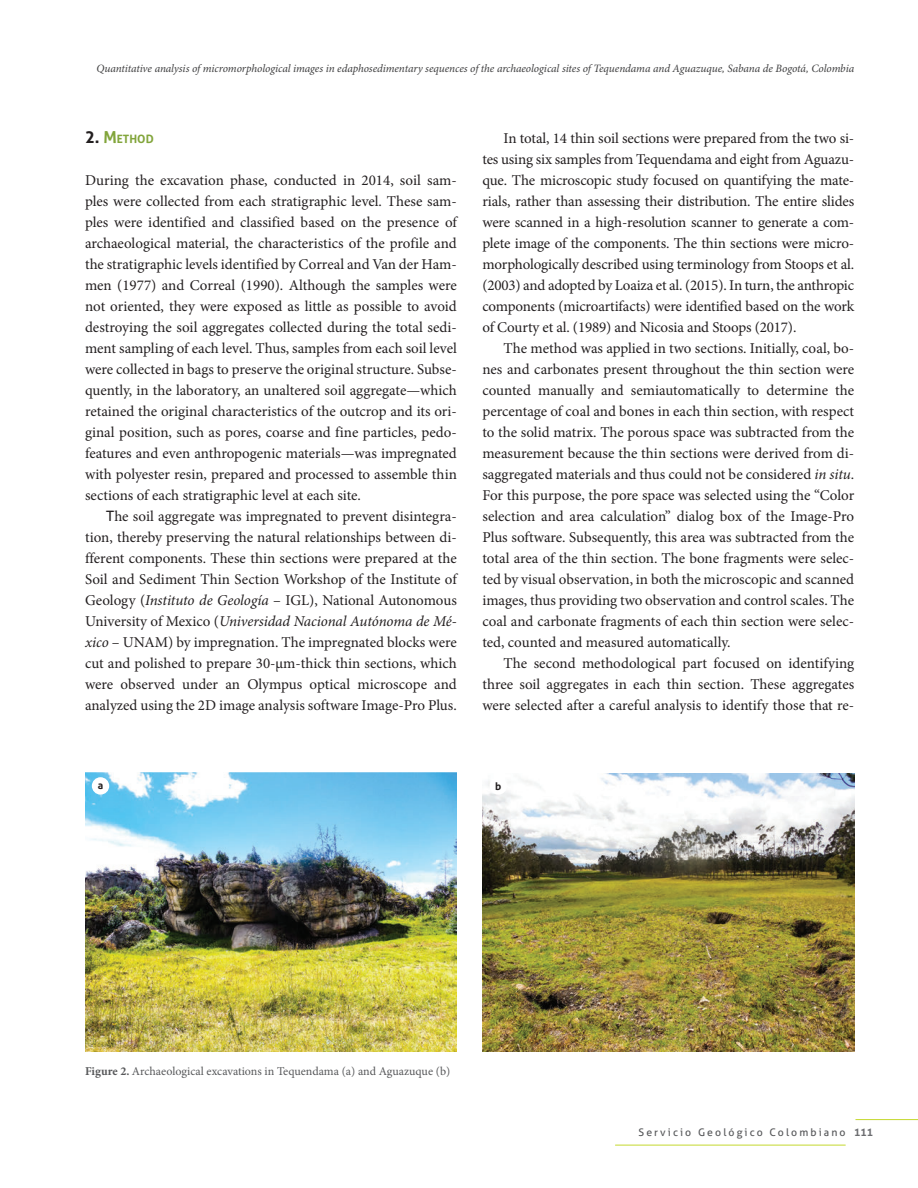
<style>
.page{position:relative;width:918px;height:1188px;background:#fff}
.page>*{position:absolute;margin:0;border:0;box-sizing:border-box;transform-origin:0 0}
._08_Caja_de_texto_co{font:15px/21px "Minion Pro";letter-spacing:-.005em;color:#231f20;text-align:justify}
._09_Caja_de_texto_pr{font:15px/21px "Minion Pro";color:#231f20;text-align:justify}
.t1{font:12px "Minion Pro";color:#57585a}
._11_Subtítulo{font:700 11.55px "Aller";color:#82a53b}
.t2{font:italic 11.25px "Minion Pro";letter-spacing:-.005em;color:#3e3e3f}
.t3{font:10.5px "Aller";letter-spacing:.2em;color:#57585a}
._08_Caja_de_texto_co-2{font:700 10.5px "Aller";color:#231f20}
.s1{font-size:16.5px;color:#231f20}
.s2{font-size:16.5px}
.s3{font-family:"Calibri";font-size:16.5px}
.s4{font-style:italic}
.s5{font-weight:700}
.s6{font-weight:700;color:#6c6d70}
</style>
<div class="page">
<hr style="left:855px;top:1119px;width:63px;height:1px;background:#c4d82d">
<hr style="left:615px;top:1145px;width:230px;height:1px;background:#c4d82d">
<img style="left:85px;top:773px;width:372px;height:279px">
<img style="left:482px;top:773px;width:372px;height:279px">
<div style="left:92px;top:777px;width:17px;height:18px;background:#fff;border-radius:50%"></div>
<div style="left:490px;top:777px;width:17px;height:18px;background:#fff;border-radius:50%"></div>
<p class="t2" style="left:96px;top:61px;width:759px">Quantitative analysis of micromorphological images in edaphosedimentary sequences of the archaeological sites of Tequendama and Aguazuque, Sabana de Bogotá, Colombia</p>
<h1 class="_11_Subtítulo" style="left:85px;top:131px;width:70px"><span class="s1">2.</span> <span class="s2">M</span>ethod</h1>
<p class="_09_Caja_de_texto_pr" style="left:85px;top:169px;width:373px">During the excavation phase, conducted in 2014, soil sam&shy;ples were collected from each stratigraphic level. These sam&shy;ples were identified and classified based on the presence of archaeological material, the characteristics of the profile and the stratigraphic levels identified by Correal and Van der Ham&shy;men (1977) and Correal (1990). Although the samples were not oriented, they were exposed as little as possible to avoid destroying the soil aggregates collected during the total sedi&shy;ment sampling of each level. Thus, samples from each soil level were collected in bags to preserve the original structure. Subse&shy;quently, in the laboratory, an unaltered soil aggregate—which retained the original characteristics of the outcrop and its ori&shy;ginal position, such as pores, coarse and fine particles, pedo&shy;features and even anthropogenic materials—was impregnated with polyester resin, prepared and processed to assemble thin sections of each stratigraphic level at each site.</p>
<p class="_08_Caja_de_texto_co" style="left:85px;top:505px;width:373px;text-indent:21px"><span class="s3">T</span>he soil aggregate was impregnated to prevent disintegra&shy;tion, thereby preserving the natural relationships between di&shy;fferent components. These thin sections were prepared at the Soil and Sediment Thin Section Workshop of the Institute of Geology (<span class="s4">Instituto de Geología</span> – IGL), National Autonomous University of Mexico (<span class="s4">Universidad Nacional Autónoma de Mé&shy;xico</span> – UNAM) by impregnation. The impregnated blocks were cut and polished to prepare 30-μm-thick thin sections, which were observed under an Olympus optical microscope and analyzed using the 2D image analysis software Image-Pro Plus.</p>
<p class="_08_Caja_de_texto_co" style="left:482px;top:127px;width:373px;text-indent:21px">In total, 14 thin soil sections were prepared from the two si&shy;tes using six samples from Tequendama and eight from Aguazu&shy;que. The microscopic study focused on quantifying the mate&shy;rials, rather than assessing their distribution. The entire slides were scanned in a high-resolution scanner to generate a com&shy;plete image of the components. The thin sections were micro&shy;morphologically described using terminology from Stoops et al. (2003) and adopted by Loaiza et al. (2015). In turn, the anthropic components (microartifacts) were identified based on the work of Courty et al. (1989) and Nicosia and Stoops (2017).</p>
<p class="_08_Caja_de_texto_co" style="left:482px;top:337px;width:373px;text-indent:21px">The method was applied in two sections. Initially, coal, bo&shy;nes and carbonates present throughout the thin section were counted manually and semiautomatically to determine the percentage of coal and bones in each thin section, with respect to the solid matrix. The porous space was subtracted from the measurement because the thin sections were derived from di&shy;saggregated materials and thus could not be considered <span class="s4">in situ</span>.<br>For this purpose, the pore space was selected using the “Color selection and area calculation” dialog box of the Image-Pro Plus software. Subsequently, this area was subtracted from the total area of the thin section. The bone fragments were selec&shy;ted by visual observation, in both the microscopic and scanned images, thus providing two observation and control scales. The coal and carbonate fragments of each thin section were selec&shy;ted, counted and measured automatically.</p>
<p class="_08_Caja_de_texto_co" style="left:482px;top:652px;width:373px;text-indent:21px">The second methodological part focused on identifying three soil aggregates in each thin section. These aggregates were selected after a careful analysis to identify those that re-</p>
<p class="_08_Caja_de_texto_co-2" style="left:98px;top:778px;width:7px">a</p>
<p class="_08_Caja_de_texto_co-2" style="left:495px;top:780px;width:8px">b</p>
<p class="t1" style="left:85px;top:1063px;width:367px"><span class="s5">Figure 2.</span> Archaeological excavations in Tequendama (a) and Aguazuque (b)</p>
<p class="t3" style="left:639px;top:1126px;width:236px">Servicio Geológico Colombiano <span class="s6">111</span></p>
</div>
